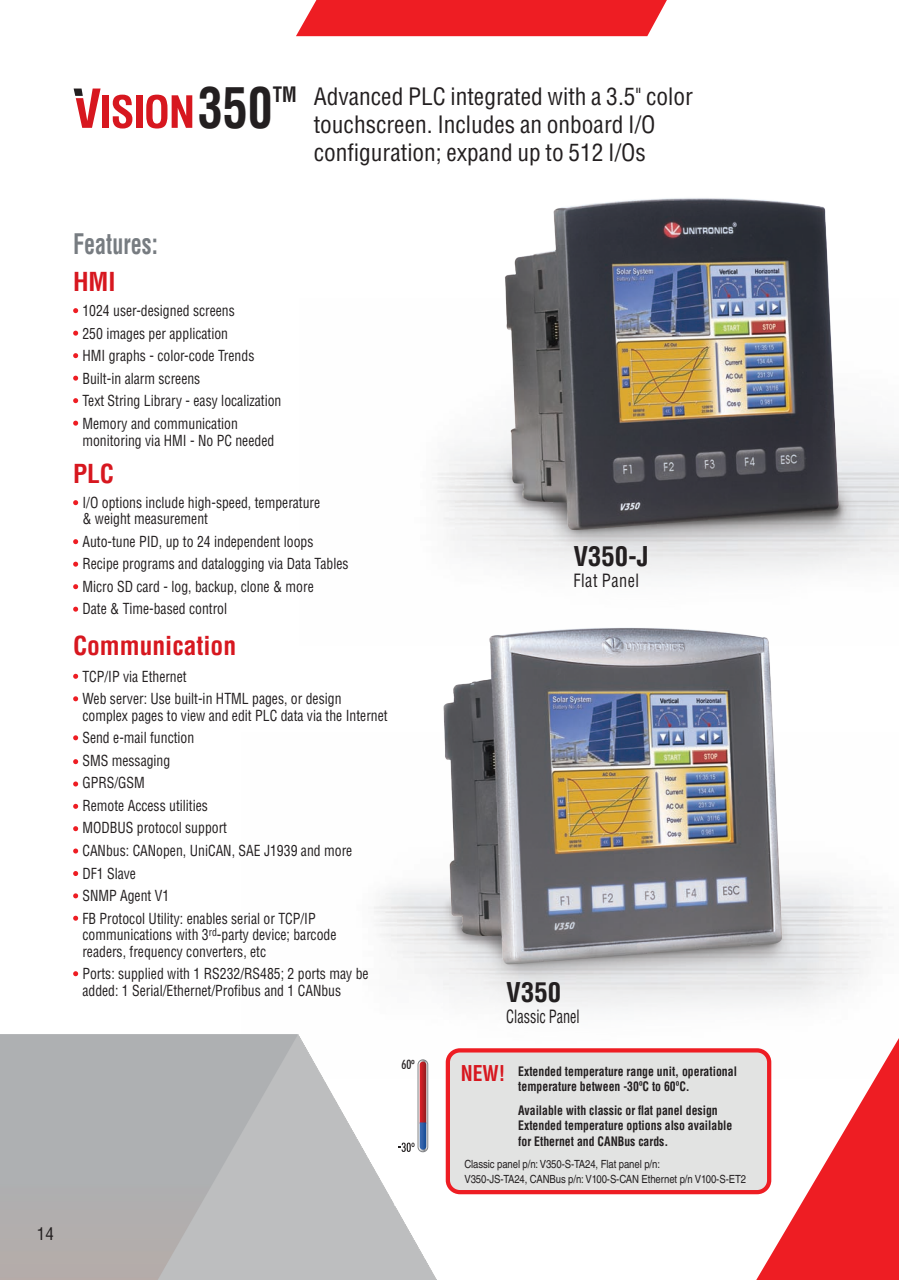
<style>
.page{position:relative;width:899px;height:1280px;background:#fff}
.page>*{position:absolute;margin:0;border:0;box-sizing:border-box;transform-origin:0 0}
.t1{font:700 condensed 55.35px "Helvetica LT Std";color:#231f20;scale:.9 1}
.t2{font:700 condensed 27.6px "Helvetica LT Std";color:#777c81;scale:.8 1}
.t3{font:700 condensed 26.55px "Helvetica LT Std";color:#231f20}
.t4{font:700 condensed 25.5px "Helvetica LT Std";color:#d7171f}
.t5{font:condensed 23.4px/28px "Helvetica LT Std";color:#231f20}
.t6{font:700 condensed 21.3px "Helvetica LT Std";color:#d7171f;scale:.92 1}
.t7{font:700 condensed 20.7px "Helvetica LT Std";color:#231f20;scale:.9 1}
.t8{font:condensed 17.85px "Helvetica LT Std";color:#231f20;scale:.8 1}
.t9{font:condensed 17.85px "Helvetica LT Std";letter-spacing:.03em;color:#231f20;scale:.91 1}
.t10{font:condensed 16.95px "Helvetica LT Std";color:#231f20}
.t11{font:condensed 14.85px/22.5px "Helvetica LT Std";color:#231f20;scale:.92 1}
.t12{font:700 condensed 12.75px/15.3px "Helvetica LT Std";color:#231f20;scale:.92 1}
.t13{font:500 condensed 12.75px "Futura BT";color:#231f20}
.t14{font:11.25px/14.9px "Helvetica LT Std";letter-spacing:-.01em;color:#231f20;scale:.85 1}
</style>
<div class="page">
<svg style="left:73px;top:308px;width:5px;height:5px"></svg>
<svg style="left:73px;top:331px;width:5px;height:5px"></svg>
<svg style="left:73px;top:353px;width:5px;height:5px"></svg>
<svg style="left:73px;top:376px;width:5px;height:5px"></svg>
<svg style="left:73px;top:398px;width:5px;height:5px"></svg>
<svg style="left:73px;top:421px;width:5px;height:5px"></svg>
<svg style="left:73px;top:500px;width:5px;height:5px"></svg>
<svg style="left:73px;top:539px;width:5px;height:5px"></svg>
<svg style="left:73px;top:562px;width:5px;height:5px"></svg>
<svg style="left:73px;top:584px;width:5px;height:5px"></svg>
<svg style="left:73px;top:607px;width:5px;height:5px"></svg>
<svg style="left:73px;top:674px;width:5px;height:5px"></svg>
<svg style="left:73px;top:696px;width:5px;height:5px"></svg>
<svg style="left:73px;top:735px;width:5px;height:5px"></svg>
<svg style="left:73px;top:759px;width:5px;height:5px"></svg>
<svg style="left:73px;top:781px;width:5px;height:5px"></svg>
<svg style="left:73px;top:804px;width:5px;height:5px"></svg>
<svg style="left:73px;top:826px;width:5px;height:5px"></svg>
<svg style="left:73px;top:848px;width:5px;height:5px"></svg>
<svg style="left:73px;top:893px;width:5px;height:5px"></svg>
<svg style="left:73px;top:916px;width:5px;height:5px"></svg>
<svg style="left:73px;top:871px;width:5px;height:5px"></svg>
<svg style="left:73px;top:971px;width:5px;height:5px"></svg>
<div style="left:103px;top:95px;width:6px;height:33px;background:#d7171f"></div>
<svg style="left:113px;top:95px;width:19px;height:34px"></svg>
<div style="left:136px;top:95px;width:6px;height:33px;background:#d7171f"></div>
<svg style="left:146px;top:95px;width:46px;height:34px"></svg>
<svg style="left:74px;top:89px;width:26px;height:39px"></svg>
<img style="left:501px;top:198px;width:346px;height:341px">
<img style="left:440px;top:627px;width:344px;height:340px">
<div style="left:447px;top:1050px;width:321px;height:142px;background:#e2e3e2;border-radius:12px"></div>
<div style="left:445px;top:1048px;width:325px;height:146px;border:4px solid #ee1d23;border-radius:12px"></div>
<img style="left:0;top:1034px;width:480px;height:246px">
<svg style="left:755px;top:1018px;width:143px;height:262px"></svg>
<div style="left:296px;top:0;width:370px;height:36px;background:#ee1d23"></div>
<h1 class="t1" style="left:198px;top:73px;width:84px">350</h1>
<h3 class="t7" style="left:272px;top:82px;width:28px">TM</h3>
<h3 class="t5" style="left:313px;top:82px;width:380px">Advanced PLC integrated with a 3.5" color touchscreen. Includes an onboard I/O configuration; expand up to 512 I/Os</h3>
<h2 class="t2" style="left:73px;top:226px;width:107px">Features:</h2>
<h3 class="t4" style="left:73px;top:265px;width:44px">HMI</h3>
<p class="t11" style="left:82px;top:300px;width:218px">1024 user-designed screens<br>250 images per application<br>HMI graphs - color-code Trends<br>Built-in alarm screens<br>Text String Library - easy localization<br>Memory and communication</p>
<p class="t11" style="left:82px;top:429px;width:210px">monitoring via HMI - No PC needed</p>
<h3 class="t4" style="left:73px;top:458px;width:43px">PLC</h3>
<p class="t11" style="left:82px;top:494px;width:260px;line-height:16.6px">I/O options include high-speed, temperature &amp; weight measurement</p>
<p class="t11" style="left:82px;top:530px;width:290px">Auto-tune PID, up to 24 independent loops Recipe programs and datalogging via Data Tables Micro SD card - log, backup, clone &amp; more<br>Date &amp; Time-based control</p>
<h3 class="t4" style="left:73px;top:630px;width:165px">Communication</h3>
<p class="t11" style="left:82px;top:665px;width:283px">TCP/IP via Ethernet<br>Web server: Use built-in HTML pages, or design</p>
<p class="t11" style="left:82px;top:704px;width:333px">complex pages to view and edit PLC data via the Internet<br>Send e-mail function<br>SMS messaging<br>GPRS/GSM<br>Remote Access utilities<br>MODBUS protocol support<br>CANbus: CANopen, UniCAN, SAE J1939 and more<br>DF1 Slave<br>SNMP Agent V1<br>FB Protocol Utility: enables serial or TCP/IP</p>
<p class="t11" style="left:82px;top:926px;width:277px;line-height:16.6px">communications with 3<sup>rd</sup>-party device; barcode readers, frequency converters, etc</p>
<p class="t11" style="left:82px;top:965px;width:312px;line-height:16.6px">Ports: supplied with 1 RS232/RS485; 2 ports may be added: 1 Serial/Ethernet/Profibus and 1 CANbus</p>
<p class="t13" style="left:401px;top:1057px;width:15px">60º</p>
<p class="t10" style="left:37px;top:1223px;width:19px">14</p>
<h3 class="t3" style="left:573px;top:539px;width:77px">V350-J</h3>
<p class="t9" style="left:573px;top:569px;width:74px">Flat Panel</p>
<h3 class="t3" style="left:506px;top:976px;width:56px">V350</h3>
<p class="t8" style="left:506px;top:1006px;width:93px">Classic Panel</p>
<h3 class="t6" style="left:460px;top:1060px;width:50px">NEW!</h3>
<p class="t12" style="left:518px;top:1063px;width:239px">Extended temperature range unit, operational temperature between -30ºC to 60ºC.</p>
<p class="t12" style="left:518px;top:1103px;width:234px">Available with classic or flat panel design<br>Extended temperature options also available for Ethernet and CANBus cards.</p>
<p class="t14" style="left:464px;top:1156px;width:333px">Classic panel p/n: V350-S-TA24, Flat panel p/n:<br>V350-JS-TA24, CANBus p/n: V100-S-CAN Ethernet p/n V100-S-ET2</p>
</div>
